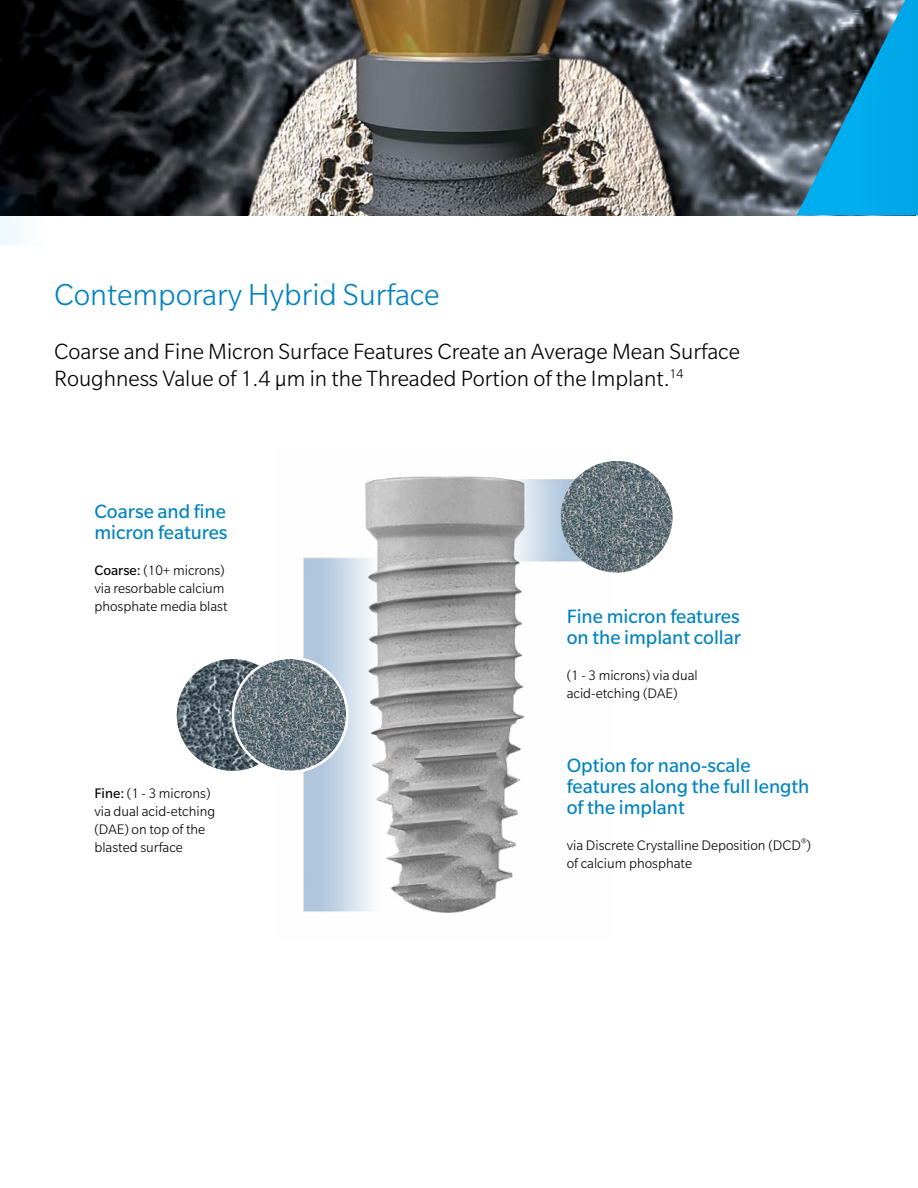
<style>
.page{position:relative;width:918px;height:1188px;background:#fff}
.page>*{position:absolute;margin:0;border:0;box-sizing:border-box;transform-origin:0 0}
.t1{font:300 33px "Slate Pro";color:#0083bf}
.t2{font:300 24px/27px "Slate Pro";color:#000}
.t3{font:21px/21px "Slate Pro";color:#0083bf}
.t4{font:300 15px/18px "Slate Pro";color:#000}
.s1{font-weight:400}
</style>
<div class="page">
<img style="left:0;top:0;width:796px;height:215px">
<img style="left:303px;top:461px;width:306px;height:452px">
<svg style="left:177px;top:659px;width:82px;height:112px"></svg>
<img style="left:234px;top:659px;width:112px;height:112px;border-radius:56px">
<div style="left:232px;top:657px;width:117px;height:116px;border:3px solid #fff;border-radius:50%"></div>
<img style="left:561px;top:461px;width:112px;height:112px;border-radius:56px">
<svg style="left:0;top:186px;width:46px;height:59px"></svg>
<svg style="left:796px;top:0;width:122px;height:215px;background:#1e7da3"></svg>
<h1 class="t1" style="left:54px;top:278px;width:387px">Contemporary Hybrid Surface</h1>
<h2 class="t2" style="left:54px;top:338px;width:688px">Coarse and Fine Micron Surface Features Create an Average Mean Surface<br>Roughness Value of 1.4 μm in the Threaded Portion of the Implant.<sup>14</sup></h2>
<h3 class="t3" style="left:94px;top:501px;width:135px">Coarse and fine micron features</h3>
<p class="t4" style="left:94px;top:561px;width:135px"><span class="s1">Coarse:</span> (10+ microns) via resorbable calcium phosphate media blast</p>
<p class="t4" style="left:94px;top:784px;width:123px"><span class="s1">Fine:</span> (1 - 3 microns) via dual acid-etching (DAE) on top of the blasted surface</p>
<h3 class="t3" style="left:567px;top:606px;width:176px">Fine micron features on the implant collar</h3>
<p class="t4" style="left:567px;top:667px;width:132px">(1 - 3 microns) via dual acid-etching (DAE)</p>
<h3 class="t3" style="left:567px;top:755px;width:244px">Option for nano-scale features along the full length of the implant</h3>
<p class="t4" style="left:567px;top:836px;width:246px">via Discrete Crystalline Deposition (DCD<sup>®</sup>) of calcium phosphate</p>
</div>
